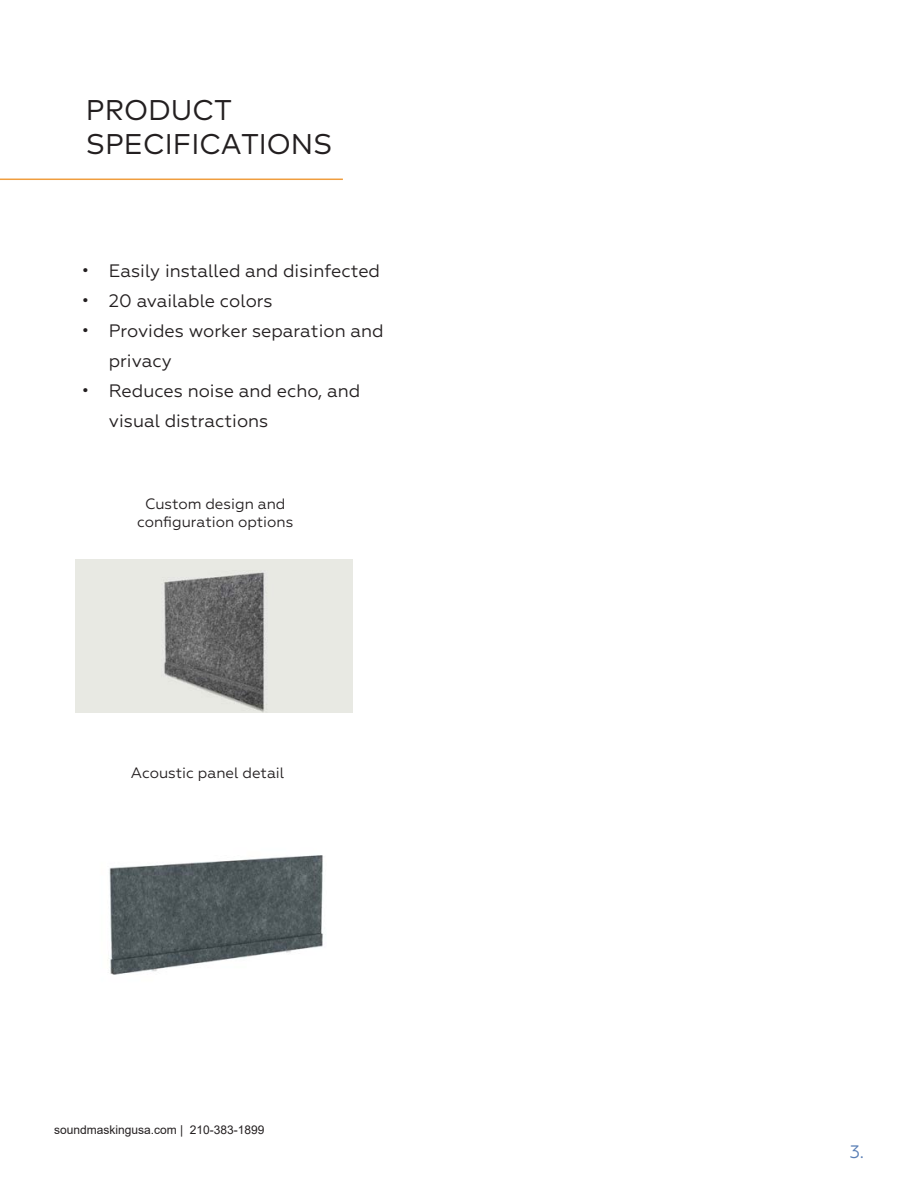
<style>
.page{position:relative;width:918px;height:1188px;background:#fff}
.page>*{position:absolute;margin:0;border:0;box-sizing:border-box;transform-origin:0 0}
.t1{font:28.5px "Mark";color:#231f20}
.t2{font:18px/30px "Geometria";color:#231f20}
.t3{font:18px "Geometria";color:#597eb5}
.t4{font:15px "Geometria";color:#231f20}
.t5{font:12px "Arial";color:#231f20}
</style>
<div class="page">
<hr style="left:0;top:179px;width:343px;height:1px;background:#f09d3e">
<img style="left:76px;top:559px;width:277px;height:154px">
<img style="left:108px;top:855px;width:215px;height:120px">
<p class="t1" style="left:86px;top:92px;width:147px">PRODUCT</p>
<p class="t1" style="left:86px;top:126px;width:248px">SPECIFICATIONS</p>
<p class="t2" style="left:82px;top:256px;width:300px">• Easily installed and disinfected</p>
<p class="t2" style="left:82px;top:286px;width:192px">• 20 available colors</p>
<p class="t2" style="left:109px;top:316px;width:276px;text-indent:-27px">• Provides worker separation and privacy</p>
<p class="t2" style="left:109px;top:376px;width:253px;text-indent:-27px">• Reduces noise and echo, and visual distractions</p>
<p class="t4" style="left:145px;top:495px;width:142px">Custom design and</p>
<p class="t4" style="left:137px;top:513px;width:158px">configuration options</p>
<p class="t4" style="left:131px;top:764px;width:155px">Acoustic panel detail</p>
<p class="t5" style="left:54px;top:1122px;width:212px">soundmaskingusa.com | 210-383-1899</p>
<p class="t3" style="left:850px;top:1141px;width:16px">3.</p>
</div>
